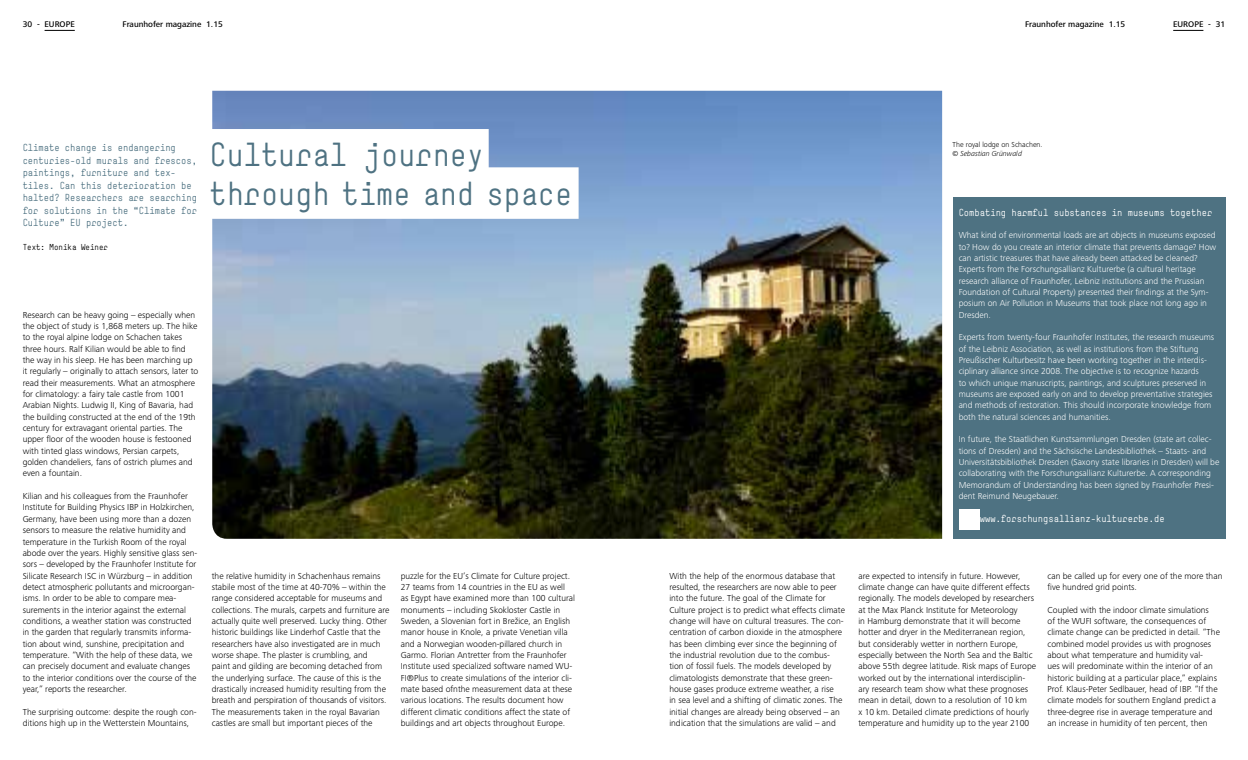
<style>
.page{position:relative;width:1248px;height:760px;background:#fff}
.page>*{position:absolute;margin:0;border:0;box-sizing:border-box;transform-origin:0 0}
.t1{font:32.8px/39px "Simple";color:#4e7282}
.t2{font:10px/12.5px "Simple";color:#4e7282}
.t3{font:10px "Simple";color:#fff}
.t4{font:300 9px/11.3px "Frutiger Next Pro";color:#000}
.t5{font:300 9px/11.3px "Frutiger Next Pro";color:#fff}
.t6{font:500 8.5px "Frutiger Next Pro";color:#000}
.t7{font:8.5px "Simple";color:#000}
.t8{font:300 7.5px "Frutiger Next Pro";color:#000}
.t9{font:italic 300 7.5px "Frutiger Next Pro";color:#000}
</style>
<div class="page">
<hr style="left:1172px;top:30px;width:31px;height:1px;background:#000">
<hr style="left:45px;top:30px;width:30px;height:1px;background:#000">
<img style="left:212px;top:91px;width:730px;height:448px">
<div style="left:952px;top:197px;width:273px;height:342px;background:#4e7282"></div>
<img style="left:959px;top:510px;width:20px;height:20px">
<svg style="left:212px;top:129px;width:366px;height:90px"></svg>
<p class="t6" style="left:23px;top:20px;width:54px">30 - EUROPE</p>
<p class="t6" style="left:123px;top:20px;width:102px">Fraunhofer magazine 1.15</p>
<p class="t6" style="left:1024px;top:20px;width:102px">Fraunhofer magazine 1.15</p>
<p class="t6" style="left:1172px;top:20px;width:54px">EUROPE - 31</p>
<p class="t2" style="left:23px;top:141px;width:176px">Climate change is endangering centuries-old murals and frescos, paintings, furniture and tex&shy;tiles. Can this deterioration be halted? Researchers are searching for solutions in the “Climate for<br>Culture” EU project.</p>
<p class="t7" style="left:23px;top:241px;width:87px">Text: Monika Weiner</p>
<p class="t4" style="left:23px;top:309px;width:177px">Research can be heavy going – especially when the object of study is 1,868 meters up. The hike to the royal alpine lodge on Schachen takes three hours. Ralf Kilian would be able to find the way in his sleep. He has been marching up it regularly – originally to attach sensors, later to read their measurements. What an atmosphere for climatology: a fairy tale castle from 1001<br>Arabian Nights. Ludwig II, King of Bavaria, had the building constructed at the end of the 19th century for extravagant oriental parties. The upper floor of the wooden house is festooned with tinted glass windows, Persian carpets, golden chandeliers, fans of ostrich plumes and even a fountain.</p>
<p class="t4" style="left:23px;top:490px;width:176px">Kilian and his colleagues from the Fraunhofer Institute for Building Physics IBP in Holzkirchen, Germany, have been using more than a dozen sensors to measure the relative humidity and temperature in the Turkish Room of the royal abode over the years. Highly sensitive glass sen&shy;sors – developed by the Fraunhofer Institute for Silicate Research ISC in Würzburg – in addition detect atmospheric pollutants and microorgan&shy;isms. In order to be able to compare mea&shy;surements in the interior against the external conditions, a weather station was constructed in the garden that regularly transmits informa&shy;tion about wind, sunshine, precipitation and temperature. “With the help of these data, we can precisely document and evaluate changes to the interior conditions over the course of the year,” reports the researcher.</p>
<p class="t4" style="left:23px;top:706px;width:175px">The surprising outcome: despite the rough con&shy;ditions high up in the Wetterstein Mountains,</p>
<h1 class="t1" style="left:210px;top:134px;width:364px">Cultural journey through time and space</h1>
<p class="t8" style="left:952px;top:140px;width:91px">The royal lodge on Schachen.</p>
<p class="t9" style="left:952px;top:149px;width:71px">© Sebastian Grünwald</p>
<p class="t3" style="left:958px;top:206px;width:255px">Combating harmful substances in museums together</p>
<p class="t5" style="left:958px;top:229px;width:259px">What kind of environmental loads are art objects in museums exposed to? How do you create an interior climate that prevents damage? How can artistic treasures that have already been attacked be cleaned?<br>Experts from the Forschungsallianz Kulturerbe (a cultural heritage research alliance of Fraunhofer, Leibniz institutions and the Prussian Foundation of Cultural Property) presented their findings at the Sym&shy;posium on Air Pollution in Museums that took place not long ago in Dresden.</p>
<p class="t5" style="left:958px;top:332px;width:257px">Experts from twenty-four Fraunhofer Institutes, the research museums of the Leibniz Association, as well as institutions from the Stiftung Preußischer Kulturbesitz have been working together in the interdis&shy;ciplinary alliance since 2008. The objective is to recognize hazards<br>to which unique manuscripts, paintings, and sculptures preserved in museums are exposed early on and to develop preventative strategies and methods of restoration. This should incorporate knowledge from both the natural sciences and humanities.</p>
<p class="t5" style="left:958px;top:434px;width:262px">In future, the Staatlichen Kunstsammlungen Dresden (state art collec&shy;tions of Dresden) and the Sächsische Landesbibliothek – Staats- and Universitätsbibliothek Dresden (Saxony state libraries in Dresden) will be collaborating with the Forschungsallianz Kulturerbe. A corresponding Memorandum of Understanding has been signed by Fraunhofer Presi&shy;dent Reimund Neugebauer.</p>
<p class="t3" style="left:979px;top:512px;width:186px">www.forschungsallianz-kulturerbe.de</p>
<p class="t4" style="left:212px;top:570px;width:179px">the relative humidity in Schachenhaus remains stabile most of the time at 40-70% – within the range considered acceptable for museums and collections. The murals, carpets and furniture are actually quite well preserved. Lucky thing. Other historic buildings like Linderhof Castle that the researchers have also investigated are in much worse shape. The plaster is crumbling, and<br>paint and gilding are becoming detached from the underlying surface. The cause of this is the drastically increased humidity resulting from the breath and perspiration of thousands of visitors.<br>The measurements taken in the royal Bavarian castles are small but important pieces of the</p>
<p class="t4" style="left:401px;top:570px;width:175px">puzzle for the EU’s Climate for Culture project.<br>27 teams from 14 countries in the EU as well as Egypt have examined more than 100 cultural monuments – including Skokloster Castle in Sweden, a Slovenian fort in Brežice, an English manor house in Knole, a private Venetian villa and a Norwegian wooden-pillared church in Garmo. Florian Antretter from the Fraunhofer Institute used specialized software named WU-FI®Plus to create simulations of the interior cli&shy;mate based ofnthe measurement data at these various locations. The results document how different climatic conditions affect the state of buildings and art objects throughout Europe.</p>
<p class="t4" style="left:669px;top:570px;width:177px">With the help of the enormous database that resulted, the researchers are now able to peer into the future. The goal of the Climate for Culture project is to predict what effects climate change will have on cultural treasures. The con&shy;centration of carbon dioxide in the atmosphere has been climbing ever since the beginning of the industrial revolution due to the combus&shy;tion of fossil fuels. The models developed by climatologists demonstrate that these green&shy;house gases produce extreme weather, a rise<br>in sea level and a shifting of climatic zones. The initial changes are already being observed – an indication that the simulations are valid – and</p>
<p class="t4" style="left:858px;top:570px;width:179px">are expected to intensify in future. However, climate change can have quite different effects regionally. The models developed by researchers at the Max Planck Institute for Meteorology<br>in Hamburg demonstrate that it will become hotter and dryer in the Mediterranean region, but considerably wetter in northern Europe, especially between the North Sea and the Baltic above 55th degree latitude. Risk maps of Europe worked out by the international interdisciplin&shy;ary research team show what these prognoses mean in detail, down to a resolution of 10 km<br>x 10 km. Detailed climate predictions of hourly temperature and humidity up to the year 2100</p>
<p class="t4" style="left:1047px;top:570px;width:176px">can be called up for every one of the more than five hundred grid points.</p>
<p class="t4" style="left:1047px;top:604px;width:174px">Coupled with the indoor climate simulations<br>of the WUFI software, the consequences of climate change can be predicted in detail. “The combined model provides us with prognoses about what temperature and humidity val-<br>ues will predominate within the interior of an historic building at a particular place,” explains Prof. Klaus-Peter Sedlbauer, head of IBP. “If the climate models for southern England predict a three-degree rise in average temperature and an increase in humidity of ten percent, then</p>
</div>
